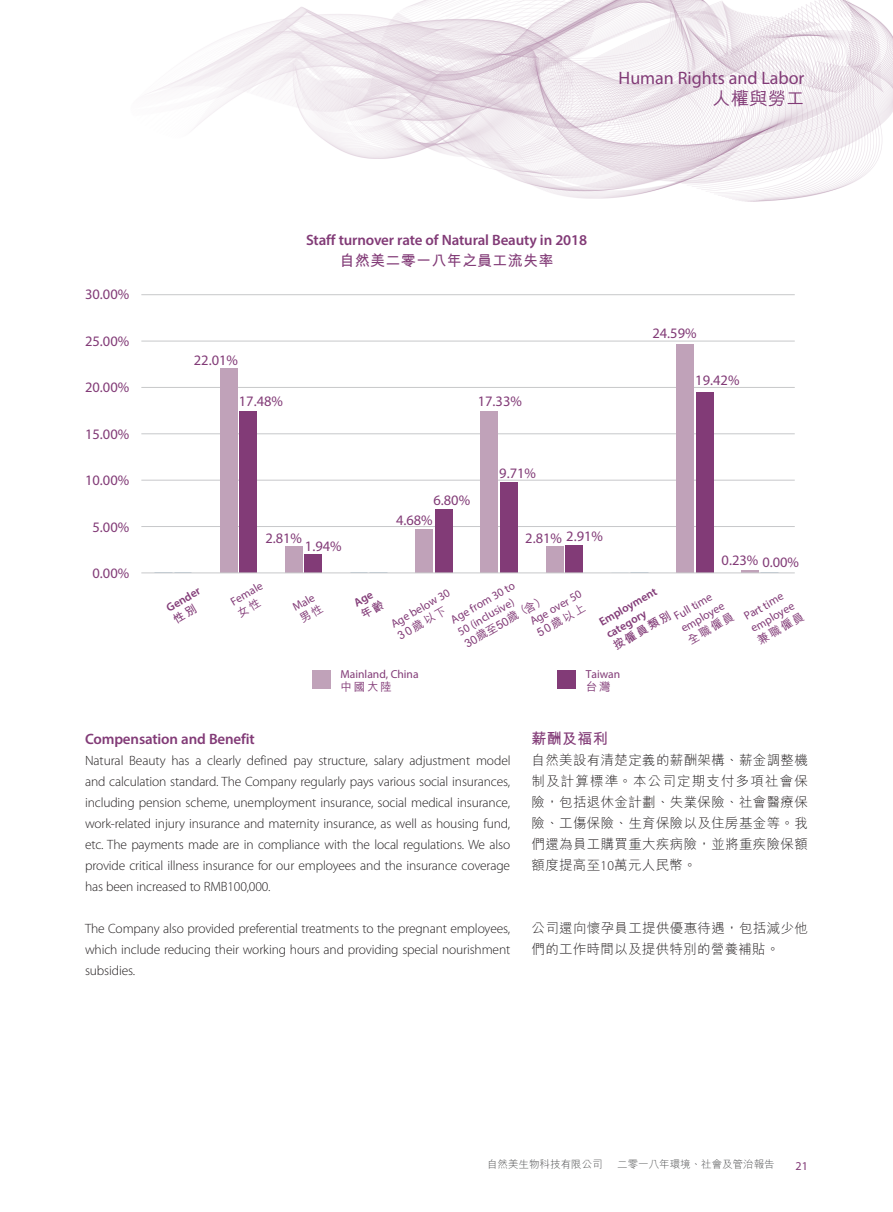
<style>
.page{position:relative;width:893px;height:1212px;background:#fff}
.page>*{position:absolute;margin:0;border:0;box-sizing:border-box;transform-origin:0 0}
.t1{font:18px "Myriad Pro";color:#823b77}
.t2{font:500 18px "M Hei HK";letter-spacing:.03em;color:#823b77}
.t3{font:600 15px "Myriad Pro";letter-spacing:-.01em;color:#823b77}
.t4{font:700 15px "M Hei HK";letter-spacing:.02em;color:#823b77}
.t5{font:14.55px "Myriad Pro";color:#823b77}
.t6{font:300 13.5px/21px "Myriad Pro";letter-spacing:-.01em;color:#231f20;text-align:justify}
.t7{font:300 13.5px/21px "M Hei HK";letter-spacing:.025em;color:#231f20;text-align:justify}
.t8{font:12px "Myriad Pro";color:#823b77}
.t9{font:11.55px/14px "Myriad Pro";color:#823b77}
.t10{font:11.55px "M Hei HK Medium E Ten B5 H";letter-spacing:.15em;color:#823b77}
.t11{font:600 11.55px/14px "Myriad Pro";color:#823b77}
.t12{font:11.55px "M Hei HK Bold E Ten B5 H";color:#823b77}
.t13{font:300 10.5px "M Hei HK";color:#4b4c4d}
.s1{font-family:"Myriad Pro"}
</style>
<div class="page">
<img style="left:150px;top:0;width:743px;height:202px">
<hr style="left:141px;top:294px;width:654px;height:1px;background:#c7c8ca">
<hr style="left:141px;top:387px;width:654px;height:1px;background:#c7c8ca">
<hr style="left:141px;top:341px;width:654px;height:1px;background:#c7c8ca">
<hr style="left:141px;top:433px;width:654px;height:1px;background:#c7c8ca">
<hr style="left:141px;top:480px;width:654px;height:1px;background:#c7c8ca">
<hr style="left:141px;top:526px;width:654px;height:1px;background:#c7c8ca">
<div style="left:239px;top:411px;width:18px;height:162px;background:#823b77"></div>
<div style="left:305px;top:555px;width:17px;height:18px;background:#823b77"></div>
<div style="left:435px;top:510px;width:18px;height:63px;background:#823b77"></div>
<div style="left:500px;top:483px;width:18px;height:90px;background:#823b77"></div>
<div style="left:565px;top:546px;width:18px;height:27px;background:#823b77"></div>
<div style="left:696px;top:392px;width:17px;height:181px;background:#823b77"></div>
<div style="left:220px;top:368px;width:17px;height:205px;background:#c0a2b9"></div>
<div style="left:285px;top:547px;width:18px;height:26px;background:#c0a2b9"></div>
<div style="left:415px;top:529px;width:18px;height:44px;background:#c0a2b9"></div>
<div style="left:481px;top:412px;width:17px;height:161px;background:#c0a2b9"></div>
<div style="left:546px;top:547px;width:17px;height:26px;background:#c0a2b9"></div>
<div style="left:676px;top:344px;width:18px;height:229px;background:#c0a2b9"></div>
<svg style="left:741px;top:571px;width:18px;height:2px"></svg>
<div style="left:313px;top:670px;width:18px;height:18px;background:#c0a2b9"></div>
<div style="left:558px;top:670px;width:18px;height:18px;background:#823b77"></div>
<hr style="left:141px;top:573px;width:654px;height:1px;background:#c7c8ca">
<h1 class="t1" style="left:619px;top:67px;width:187px">Human Rights and Labor</h1>
<h1 class="t2" style="left:712px;top:85px;width:94px">人權與勞工</h1>
<p class="t5" style="left:85px;top:285px;width:46px">30.00%</p>
<p class="t5" style="left:85px;top:332px;width:46px">25.00%</p>
<p class="t5" style="left:85px;top:378px;width:46px">20.00%</p>
<p class="t5" style="left:85px;top:425px;width:46px">15.00%</p>
<p class="t5" style="left:85px;top:471px;width:46px">10.00%</p>
<p class="t5" style="left:92px;top:518px;width:38px">5.00%</p>
<p class="t5" style="left:92px;top:564px;width:38px">0.00%</p>
<p class="t3" style="left:306px;top:231px;width:283px">Staff turnover rate of Natural Beauty in 2018</p>
<p class="t4" style="left:339px;top:250px;width:216px">自然美二零一八年之員工流失率</p>
<p class="t5" style="left:194px;top:351px;width:46px">22.01%</p>
<p class="t5" style="left:239px;top:392px;width:46px">17.48%</p>
<p class="t5" style="left:478px;top:392px;width:46px">17.33%</p>
<p class="t5" style="left:433px;top:491px;width:38px">6.80%</p>
<p class="t5" style="left:396px;top:511px;width:38px">4.68%</p>
<p class="t5" style="left:499px;top:464px;width:38px">9.71%</p>
<p class="t5" style="left:265px;top:529px;width:38px">2.81%</p>
<p class="t5" style="left:305px;top:537px;width:38px">1.94%</p>
<p class="t5" style="left:525px;top:528px;width:79px">2.81% 2.91%</p>
<p class="t5" style="left:652px;top:324px;width:46px">24.59%</p>
<p class="t5" style="left:695px;top:371px;width:46px">19.42%</p>
<p class="t5" style="left:722px;top:552px;width:79px">0.23% 0.00%</p>
<p class="t11" style="left:164px;top:602px;width:39px;rotate:-30deg">Gender</p>
<p class="t9" style="left:228px;top:596px;width:37px;rotate:-30deg">Female</p>
<p class="t9" style="left:290px;top:602px;width:25px;rotate:-30deg">Male</p>
<p class="t9" style="left:448px;top:614px;width:74px;rotate:-30deg">Age from 30 to<br>50 (inclusive)</p>
<p class="t11" style="left:596px;top:616px;width:66px;rotate:-30deg">Employment category</p>
<p class="t9" style="left:388px;top:618px;width:68px;rotate:-30deg">Age below 30</p>
<p class="t9" style="left:527px;top:616px;width:59px;rotate:-30deg">Age over 50</p>
<p class="t10" style="left:533px;top:626px;width:56px;rotate:-30deg">50歲以上</p>
<p class="t9" style="left:671px;top:611px;width:50px;rotate:-30deg">Full time employee</p>
<p class="t10" style="left:461px;top:637px;width:93px;rotate:-30deg">30歲至50歲（含）</p>
<p class="t10" style="left:394px;top:629px;width:56px;rotate:-30deg">30歲以下</p>
<p class="t12" style="left:610px;top:639px;width:66px;rotate:-30deg">按僱員類別</p>
<p class="t10" style="left:684px;top:633px;width:53px;rotate:-30deg">全職僱員</p>
<p class="t9" style="left:741px;top:611px;width:50px;rotate:-30deg">Part time employee</p>
<p class="t10" style="left:754px;top:633px;width:53px;rotate:-30deg">兼職僱員</p>
<p class="t9" style="left:341px;top:666px;width:80px">Mainland, China</p>
<p class="t10" style="left:341px;top:679px;width:53px">中國大陸</p>
<p class="t9" style="left:586px;top:666px;width:36px">Taiwan</p>
<p class="t10" style="left:586px;top:679px;width:26px">台灣</p>
<p class="t3" style="left:85px;top:729px;width:171px">Compensation and Benefit</p>
<p class="t6" style="left:85px;top:750px;width:427px">Natural Beauty has a clearly defined pay structure, salary adjustment model and calculation standard. The Company regularly pays various social insurances, including pension scheme, unemployment insurance, social medical insurance, work-related injury insurance and maternity insurance, as well as housing fund, etc. The payments made are in compliance with the local regulations. We also provide critical illness insurance for our employees and the insurance coverage has been increased to RMB100,000.</p>
<p class="t6" style="left:85px;top:918px;width:427px">The Company also provided preferential treatments to the pregnant employees, which include reducing their working hours and providing special nourishment subsidies.</p>
<p class="t4" style="left:531px;top:727px;width:78px">薪酬及福利</p>
<p class="t7" style="left:531px;top:748px;width:278px">自然美設有清楚定義的薪酬架構、薪金調整機制及計算標準。本公司定期支付多項社會保險，包括退休金計劃、失業保險、社會醫療保險、工傷保險、生育保險以及住房基金等。我們還為員工購買重大疾病險，並將重疾險保額額度提高至<span class="s1">10</span>萬元人民幣。</p>
<p class="t7" style="left:531px;top:916px;width:278px">公司還向懷孕員工提供優惠待遇，包括減少他們的工作時間以及提供特別的營養補貼。</p>
<p class="t13" style="left:487px;top:1157px;width:117px">自然美生物科技有限公司</p>
<p class="t13" style="left:617px;top:1157px;width:159px">二零一八年環境、社會及管治報告</p>
<p class="t8" style="left:796px;top:1158px;width:14px">21</p>
</div>
